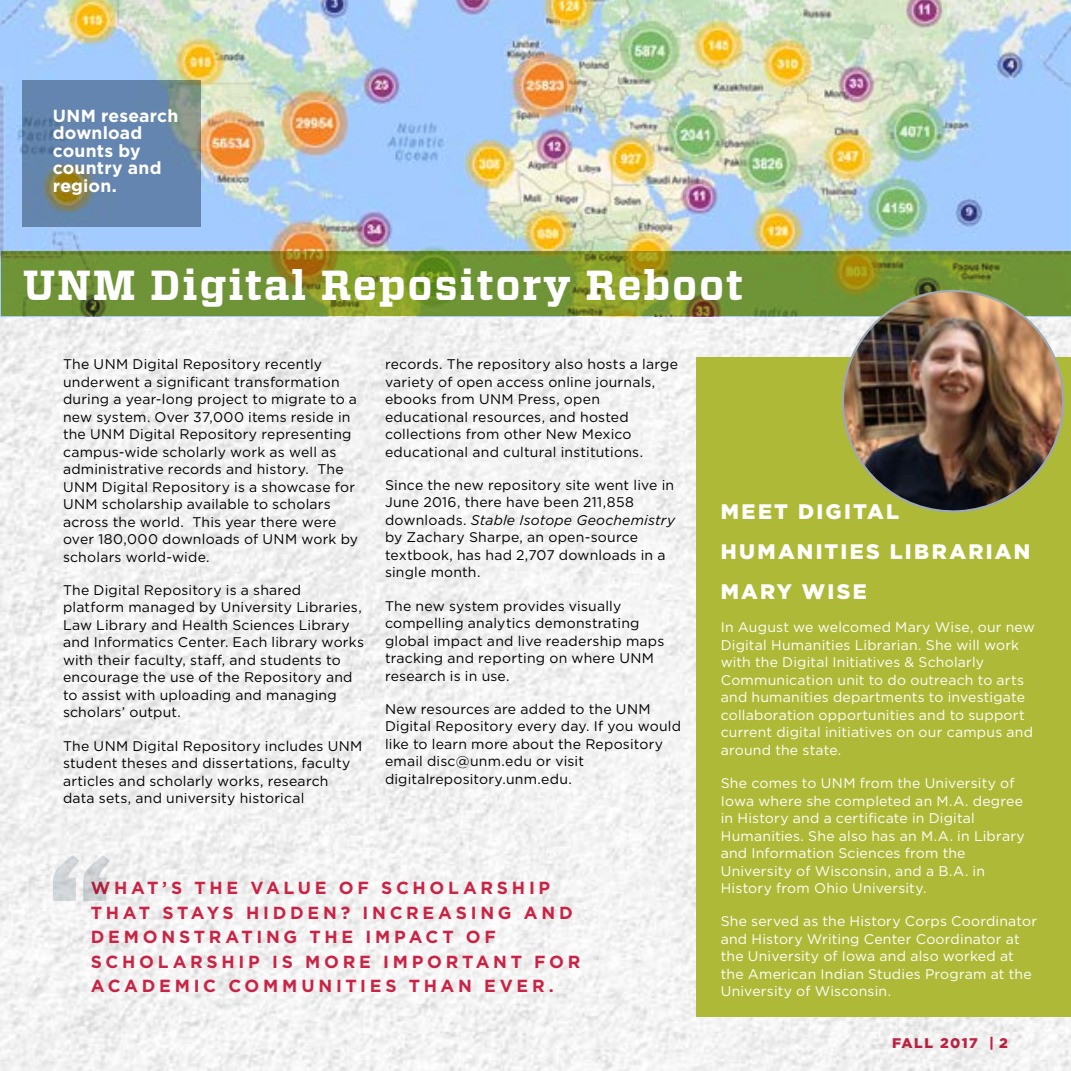
<style>
.page{position:relative;width:1071px;height:1071px;background:#fff}
.page>*{position:absolute;margin:0;border:0;box-sizing:border-box;transform-origin:0 0}
.t1{font:900 126px "Vitesse";color:#9ea8af}
.t2{font:700 42px "Vitesse";letter-spacing:.04em;color:#fff}
.t3{font:900 21px/40.2px "Gotham";letter-spacing:.105em;color:#fff}
.t4{font:700 17.5px/24.5px "Gotham";letter-spacing:.215em;color:#c92445}
.t5{font:700 17.5px/17.5px "Gotham";letter-spacing:.01em;color:#fff}
.t6{font:14px/17.5px "Gotham";letter-spacing:.015em;color:#000}
.t7{font:14px/17.5px "Gotham";letter-spacing:.015em;color:#fff}
.t8{font:900 14px "Gotham";letter-spacing:.11em;color:#c92445}
.s1{font-style:italic}
</style>
<div class="page">
<img style="left:0;top:0;width:1071px;height:1071px">
<div style="left:696px;top:358px;width:375px;height:659px;background:#aeba37"></div>
<img style="left:1px;top:0;width:1070px;height:251px">
<svg style="left:1px;top:251px;width:1070px;height:65px;background:#75912f"></svg>
<img style="left:840px;top:288px;width:226px;height:225px">
<svg style="left:22px;top:81px;width:179px;height:146px;background:#6885a2"></svg>
<p class="t5" style="left:53px;top:107px;width:127px">UNM research download counts by country and region.</p>
<h2 class="t2" style="left:23px;top:257px;width:722px">UNM Digital Repository Reboot</h2>
<p class="t6" style="left:63px;top:355px;width:297px">The UNM Digital Repository recently underwent a significant transformation during a year-long project to migrate to a new system. Over 37,000 items reside in the UNM Digital Repository representing campus-wide scholarly work as well as administrative records and history. The UNM Digital Repository is a showcase for UNM scholarship available to scholars across the world. This year there were over 180,000 downloads of UNM work by scholars world-wide.</p>
<p class="t6" style="left:63px;top:581px;width:303px">The Digital Repository is a shared platform managed by University Libraries, Law Library and Health Sciences Library and Informatics Center. Each library works with their faculty, staff, and students to encourage the use of the Repository and to assist with uploading and managing scholars’ output.</p>
<p class="t6" style="left:63px;top:737px;width:301px">The UNM Digital Repository includes UNM student theses and dissertations, faculty articles and scholarly works, research data sets, and university historical</p>
<p class="t6" style="left:385px;top:355px;width:295px">records. The repository also hosts a large variety of open access online journals, ebooks from UNM Press, open educational resources, and hosted collections from other New Mexico educational and cultural institutions.</p>
<p class="t6" style="left:385px;top:476px;width:292px">Since the new repository site went live in June 2016, there have been 211,858 downloads. <span class="s1">Stable Isotope Geochemistry </span>by Zachary Sharpe, an open-source textbook, has had 2,707 downloads in a single month.</p>
<p class="t6" style="left:385px;top:597px;width:281px">The new system provides visually compelling analytics demonstrating global impact and live readership maps tracking and reporting on where UNM research is in use.</p>
<p class="t6" style="left:385px;top:700px;width:298px">New resources are added to the UNM Digital Repository every day. If you would like to learn more about the Repository email disc@unm.edu or visit digitalrepository.unm.edu.</p>
<h1 class="t1" style="left:49px;top:816px;width:65px">“</h1>
<p class="t4" style="left:91px;top:876px;width:491px">WHAT’S THE VALUE OF SCHOLARSHIP<br>THAT STAYS HIDDEN? INCREASING AND<br>DEMONSTRATING THE IMPACT OF<br>SCHOLARSHIP IS MORE IMPORTANT FOR<br>ACADEMIC COMMUNITIES THAN EVER.</p>
<h3 class="t3" style="left:721px;top:491px;width:311px">MEET DIGITAL<br>HUMANITIES LIBRARIAN<br>MARY WISE</h3>
<p class="t7" style="left:721px;top:618px;width:316px">In August we welcomed Mary Wise, our new Digital Humanities Librarian. She will work with the Digital Initiatives &amp; Scholarly Communication unit to do outreach to arts and humanities departments to investigate collaboration opportunities and to support current digital initiatives on our campus and around the state.</p>
<p class="t7" style="left:721px;top:774px;width:306px">She comes to UNM from the University of Iowa where she completed an M.A. degree in History and a certificate in Digital Humanities. She also has an M.A. in Library and Information Sciences from the University of Wisconsin, and a B.A. in History from Ohio University.</p>
<p class="t7" style="left:721px;top:912px;width:318px">She served as the History Corps Coordinator and History Writing Center Coordinator at the University of Iowa and also worked at the American Indian Studies Program at the University of Wisconsin.</p>
<p class="t8" style="left:892px;top:1034px;width:117px">FALL 2017 | 2</p>
</div>
